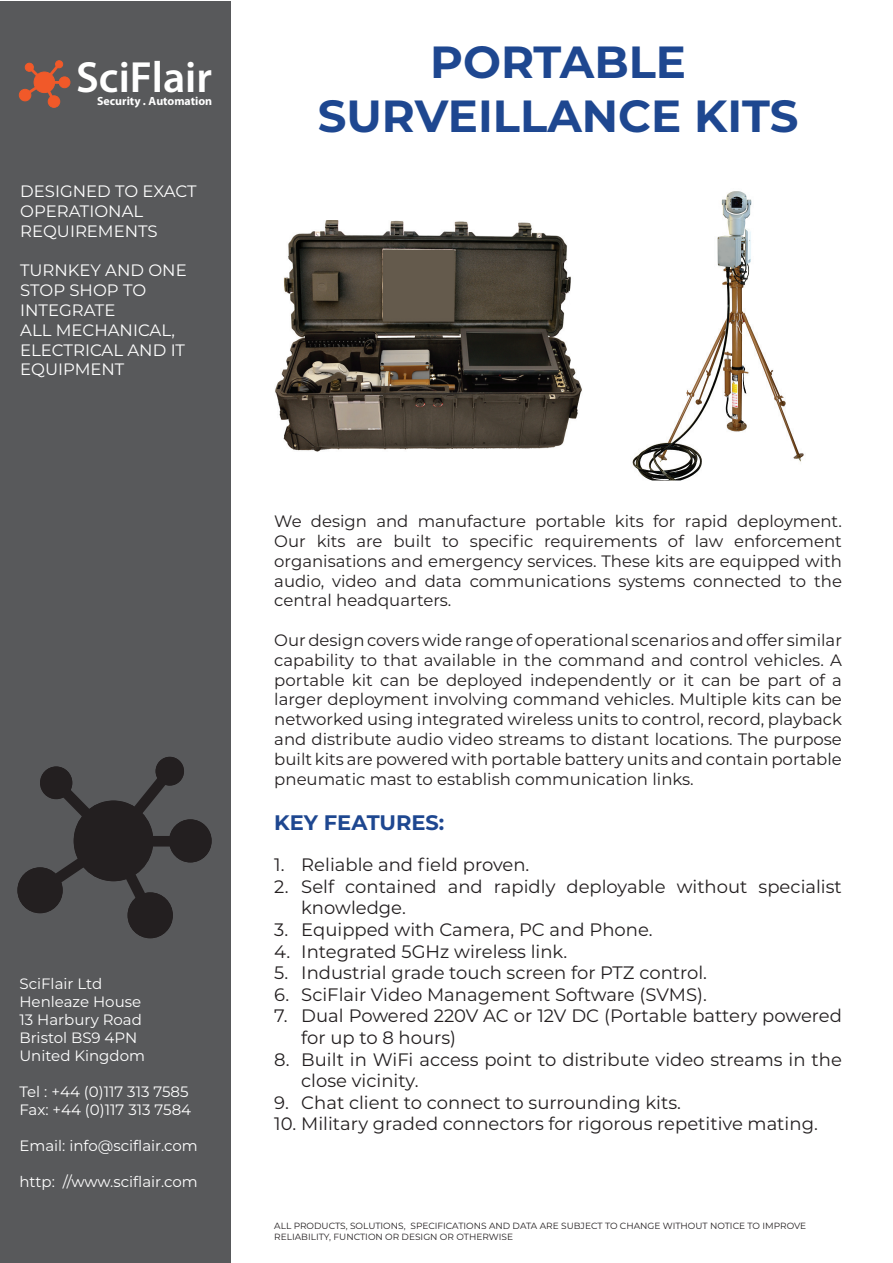
<style>
.page{position:relative;width:893px;height:1263px;background:#fff}
.page>*{position:absolute;margin:0;border:0;box-sizing:border-box;transform-origin:0 0}
.t1{font:700 45px/54px "Montserrat";color:#1e4790;text-align:center}
.t2{font:600 43.8px "Myriad Pro";color:#fff}
.t3{font:700 21px "Montserrat";color:#1e4790}
.t4{font:18px/21.6px "Montserrat";color:#231f20}
.t5{font:16.5px/19.8px "Montserrat";color:#231f20;text-align:justify}
.t6{font:16.5px/19.8px "Montserrat";color:#fff}
.t7{font:15px/18px "Montserrat";color:#fff}
.t8{font:700 11.85px "Myriad Pro";color:#fff}
.t9{font:9px/10.8px "Montserrat";color:#231f20}
</style>
<div class="page">
<div style="left:0;top:2px;width:231px;height:1261px;background:#58595b"></div>
<div style="left:59px;top:77px;width:11px;height:11px;background:#f15929;border-radius:50%"></div>
<div style="left:59px;top:77px;width:11px;height:11px;border:1px solid #f15929;border-radius:50%"></div>
<div style="left:19px;top:89px;width:12px;height:12px;border:1px solid #f15929;border-radius:50%"></div>
<div style="left:48px;top:96px;width:12px;height:11px;border:1px solid #f15929;border-radius:50%"></div>
<svg style="left:21px;top:60px;width:42px;height:45px"></svg>
<div style="left:169px;top:819px;width:43px;height:43px;border:2px solid #231f20;border-radius:50%"></div>
<div style="left:170px;top:820px;width:41px;height:42px;background:#231f20;border-radius:50%"></div>
<div style="left:169px;top:819px;width:42px;height:43px;border:1px solid #231f20;border-radius:50%"></div>
<div style="left:18px;top:868px;width:44px;height:44px;background:#231f20;border-radius:50%"></div>
<div style="left:128px;top:893px;width:44px;height:44px;background:#231f20;border-radius:50%"></div>
<svg style="left:25px;top:756px;width:160px;height:174px"></svg>
<img style="left:275px;top:220px;width:307px;height:231px">
<img style="left:632px;top:191px;width:172px;height:290px">
<h2 class="t2" style="left:76px;top:49px;width:137px">SciFlair</h2>
<p class="t8" style="left:97px;top:93px;width:117px">Security . Automation</p>
<p class="t6" style="left:20px;top:181px;width:178px">DESIGNED TO EXACT<br>OPERATIONAL<br>REQUIREMENTS</p>
<p class="t6" style="left:20px;top:260px;width:168px">TURNKEY AND ONE<br>STOP SHOP TO<br>INTEGRATE<br>ALL MECHANICAL,<br>ELECTRICAL AND IT<br>EQUIPMENT</p>
<p class="t7" style="left:19px;top:974px;width:127px">SciFlair Ltd<br>Henleaze House<br>13 Harbury Road<br>Bristol BS9 4PN<br>United Kingdom</p>
<p class="t7" style="left:19px;top:1082px;width:173px">Tel : +44 (0)117 313 7585<br>Fax: +44 (0)117 313 7584</p>
<p class="t7" style="left:19px;top:1136px;width:180px">Email: info@sciflair.com</p>
<p class="t7" style="left:19px;top:1172px;width:180px">http: //www.sciflair.com</p>
<h1 class="t1" style="left:318px;top:33px;width:482px">PORTABLE<br>SURVEILLANCE KITS</h1>
<p class="t5" style="left:274px;top:511px;width:569px">We design and manufacture portable kits for rapid deployment.<br>Our kits are built to specific requirements of law enforcement organisations and emergency services. These kits are equipped with audio, video and data communications systems connected to the central headquarters.</p>
<p class="t5" style="left:274px;top:630px;width:569px">Our design covers wide range of operational scenarios and offer similar capability to that available in the command and control vehicles. A portable kit can be deployed independently or it can be part of a larger deployment involving command vehicles. Multiple kits can be networked using integrated wireless units to control, record, playback and distribute audio video streams to distant locations. The purpose built kits are powered with portable battery units and contain portable pneumatic mast to establish communication links.</p>
<p class="t3" style="left:274px;top:807px;width:172px">KEY FEATURES:</p>
<p class="t4" style="left:274px;top:853px;width:257px">1. Reliable and field proven.</p>
<p class="t4" style="left:301px;top:875px;width:542px;text-indent:-27px">2. Self contained and rapidly deployable without specialist knowledge.</p>
<p class="t4" style="left:274px;top:918px;width:380px">3. Equipped with Camera, PC and Phone.</p>
<p class="t4" style="left:274px;top:940px;width:295px">4. Integrated 5GHz wireless link.</p>
<p class="t4" style="left:274px;top:961px;width:434px">5. Industrial grade touch screen for PTZ control.</p>
<p class="t4" style="left:274px;top:983px;width:434px">6. SciFlair Video Management Software (SVMS).</p>
<p class="t4" style="left:301px;top:1004px;width:542px;text-indent:-27px">7. Dual Powered 220V AC or 12V DC (Portable battery powered for up to 8 hours)</p>
<p class="t4" style="left:301px;top:1048px;width:542px;text-indent:-27px">8. Built in WiFi access point to distribute video streams in the close vicinity.</p>
<p class="t4" style="left:274px;top:1091px;width:408px">9. Chat client to connect to surrounding kits.</p>
<p class="t4" style="left:274px;top:1112px;width:545px">10. Military graded connectors for rigorous repetitive mating.</p>
<p class="t9" style="left:274px;top:1220px;width:533px">ALL PRODUCTS, SOLUTIONS, SPECIFICATIONS AND DATA ARE SUBJECT TO CHANGE WITHOUT NOTICE TO IMPROVE<br>RELIABILITY, FUNCTION OR DESIGN OR OTHERWISE</p>
</div>
